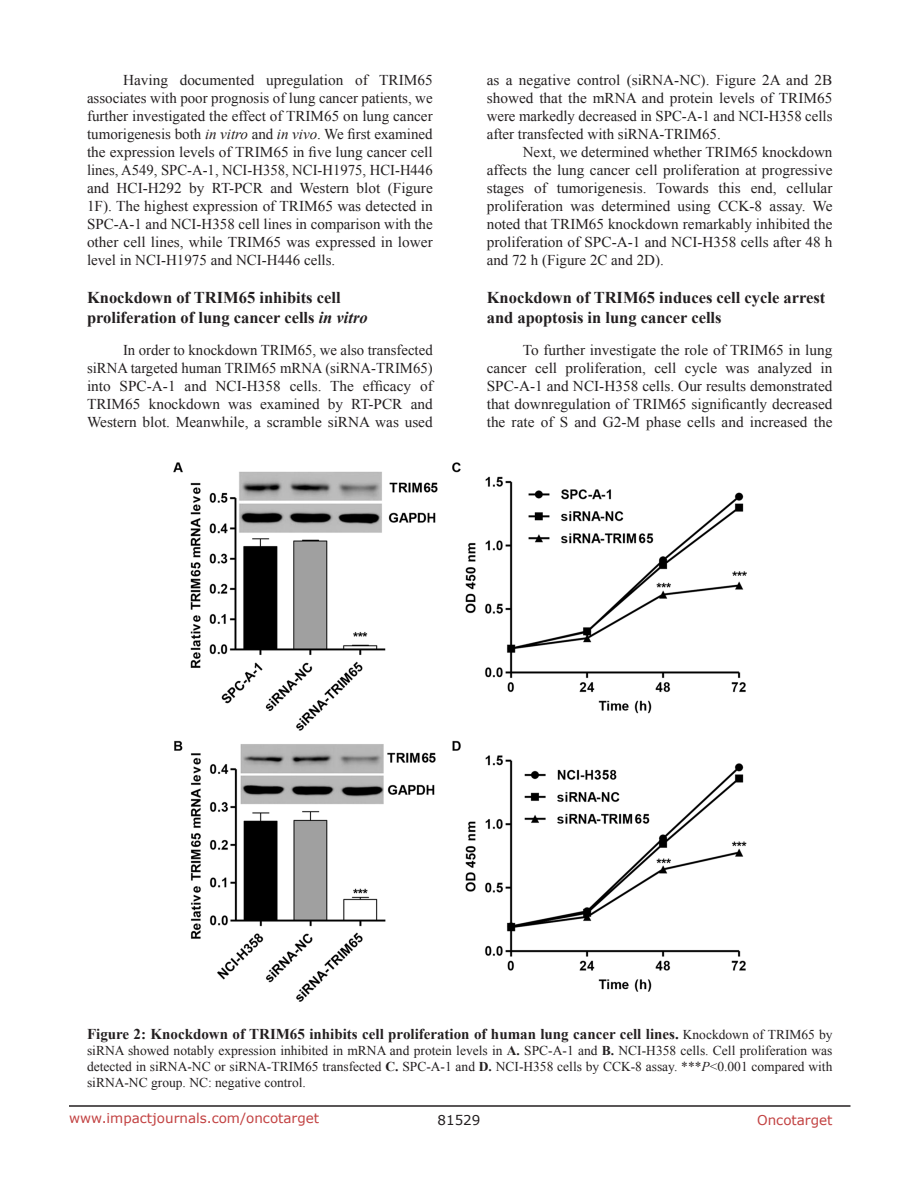
<style>
.page{position:relative;width:918px;height:1188px;background:#fff}
.page>*{position:absolute;margin:0;border:0;box-sizing:border-box;transform-origin:0 0}
.SubHeading{font:700 16.5px/19.8px "Times New Roman";color:#231f20}
.BodyText{font:15px/18px "Times New Roman";color:#231f20;text-align:justify}
.figuretext{font:700 15px "Times New Roman";color:#231f20}
.figuretext-2{font:13.5px/16.2px "Times New Roman";color:#231f20;text-align:justify}
.t1{font:13.5px "Verdana";color:#c24141}
.t2{font:13.5px "Verdana";color:#231f20}
.s1{font-style:italic}
.s2{font-weight:400;font-size:13.5px}
.s3{font-weight:700}
</style>
<div class="page">
<hr style="left:69px;top:1105px;width:781px;height:2px;background:#231f20">
<img style="left:173px;top:462px;width:573px;height:539px">
<p class="BodyText" style="left:87px;top:71px;width:347px;text-indent:36px">Having documented upregulation of TRIM65 associates with poor prognosis of lung cancer patients, we further investigated the effect of TRIM65 on lung cancer tumorigenesis both <span class="s1">in vitro</span> and <span class="s1">in vivo</span>. We first examined the expression levels of TRIM65 in five lung cancer cell lines, A549, SPC-A-1, NCI-H358, NCI-H1975, HCI-H446 and HCI-H292 by RT-PCR and Western blot (Figure 1F). The highest expression of TRIM65 was detected in SPC-A-1 and NCI-H358 cell lines in comparison with the other cell lines, while TRIM65 was expressed in lower level in NCI-H1975 and NCI-H446 cells.</p>
<p class="SubHeading" style="left:87px;top:287px;width:282px">Knockdown of TRIM65 inhibits cell proliferation of lung cancer cells <span class="s1">in vitro</span></p>
<p class="BodyText" style="left:87px;top:340px;width:347px;text-indent:36px">In order to knockdown TRIM65, we also transfected siRNA targeted human TRIM65 mRNA (siRNA-TRIM65) into SPC-A-1 and NCI-H358 cells. The efficacy of TRIM65 knockdown was examined by RT-PCR and Western blot. Meanwhile, a scramble siRNA was used</p>
<p class="BodyText" style="left:487px;top:71px;width:347px">as a negative control (siRNA-NC). Figure 2A and 2B showed that the mRNA and protein levels of TRIM65 were markedly decreased in SPC-A-1 and NCI-H358 cells after transfected with siRNA-TRIM65.</p>
<p class="BodyText" style="left:487px;top:143px;width:347px;text-indent:36px">Next, we determined whether TRIM65 knockdown affects the lung cancer cell proliferation at progressive stages of tumorigenesis. Towards this end, cellular proliferation was determined using CCK-8 assay. We noted that TRIM65 knockdown remarkably inhibited the proliferation of SPC-A-1 and NCI-H358 cells after 48 h and 72 h (Figure 2C and 2D).</p>
<p class="SubHeading" style="left:487px;top:287px;width:340px">Knockdown of TRIM65 induces cell cycle arrest and apoptosis in lung cancer cells</p>
<p class="BodyText" style="left:487px;top:340px;width:347px;text-indent:36px">To further investigate the role of TRIM65 in lung cancer cell proliferation, cell cycle was analyzed in SPC-A-1 and NCI-H358 cells. Our results demonstrated that downregulation of TRIM65 significantly decreased the rate of S and G2-M phase cells and increased the</p>
<p class="figuretext" style="left:87px;top:1023px;width:747px">Figure 2: Knockdown of TRIM65 inhibits cell proliferation of human lung cancer cell lines. <span class="s2">Knockdown of TRIM65 by</span></p>
<p class="figuretext-2" style="left:87px;top:1042px;width:747px">siRNA showed notably expression inhibited in mRNA and protein levels in <span class="s3">A.</span> SPC-A-1 and <span class="s3">B.</span> NCI-H358 cells. Cell proliferation was detected in siRNA-NC or siRNA-TRIM65 transfected <span class="s3">C.</span> SPC-A-1 and <span class="s3">D.</span> NCI-H358 cells by CCK-8 assay. ***<span class="s1">P</span>&lt;0.001 compared with siRNA-NC group. NC: negative control.</p>
<p class="t1" style="left:69px;top:1109px;width:252px">www.impactjournals.com/oncotarget</p>
<p class="t2" style="left:438px;top:1111px;width:44px">81529</p>
<p class="t1" style="left:757px;top:1111px;width:77px">Oncotarget</p>
</div>
